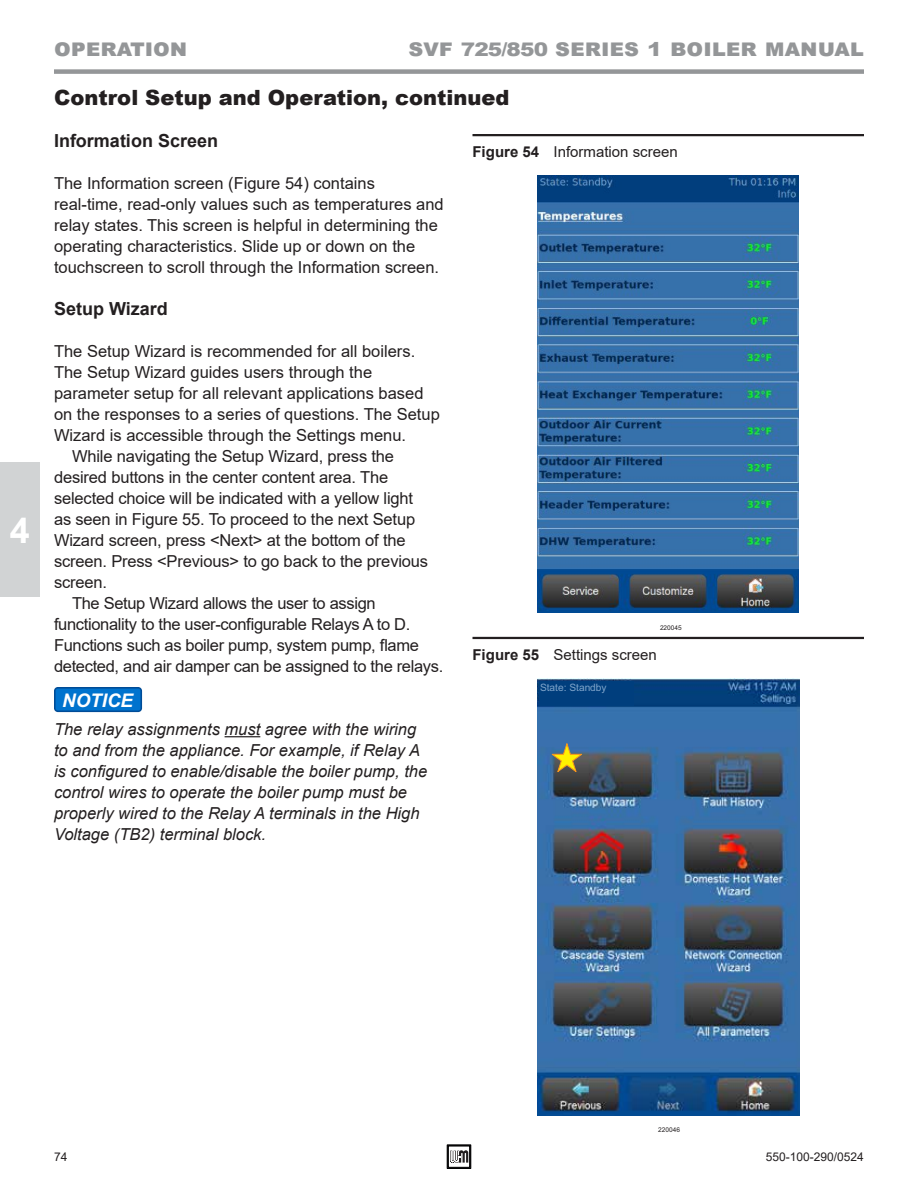
<style>
.page{position:relative;width:918px;height:1188px;background:#fff}
.page>*{position:absolute;margin:0;border:0;box-sizing:border-box;transform-origin:0 0}
.t1{font:700 36px "Arial";color:#fff}
.t2{font:900 24px "Arial";letter-spacing:.09em;color:#949698}
.t3{font:900 21px "Arial";color:#231f20}
.t4{font:italic 700 18.75px "Arial";color:#fff}
.t5{font:700 18px "Arial";color:#231f20}
.t6{font:16.5px/21px "Arial";color:#231f20}
.t7{font:italic 16.5px/21px "Arial";color:#231f20}
.t8{font:16.5px "Arial";letter-spacing:-.02em;color:#231f20}
.t9{font:15px "Arial";color:#231f20}
.t10{font:12px "Arial";color:#231f20}
.t11{font:10.2px "Arial";color:#7fa4ca}
.t12{font:6.6px "Arial";color:#231f20}
.t13{font:6.45px "Arial";color:#231f20}
.s1{font-size:18.75px}
.s2{font-size:19.2px}
.s3{font-weight:700}
</style>
<div class="page">
<svg style="left:447px;top:1145px;width:24px;height:23px"></svg>
<div style="left:54px;top:69px;width:810px;height:5px;background:#949698"></div>
<div style="left:0;top:463px;width:39px;height:134px;background:#d1d3d4"></div>
<hr style="left:225px;top:736px;width:35px;height:1px;background:#231f20">
<div style="left:55px;top:688px;width:86px;height:23px;background:#0073ce;border-radius:3px"></div>
<div style="left:54px;top:687px;width:88px;height:25px;border:2px solid #004c97;border-radius:3px"></div>
<hr style="left:472px;top:134px;width:392px;height:2px;background:#231f20">
<hr style="left:472px;top:637px;width:392px;height:2px;background:#231f20">
<img style="left:537px;top:679px;width:263px;height:436px">
<div style="left:539px;top:681px;width:95px;height:24px;background:#003e7d"></div>
<img style="left:538px;top:176px;width:261px;height:436px">
<svg style="left:551px;top:743px;width:32px;height:29px"></svg>
<h1 class="t1" style="left:10px;top:505px;width:22px">4</h1>
<h2 class="t2" style="left:54px;top:30px;width:135px">Operation</h2>
<h2 class="t2" style="left:409px;top:30px;width:457px">svf <span class="s1">725/850</span> series <span class="s2">1</span> boiler manual</h2>
<p class="t3" style="left:54px;top:82px;width:457px">Control Setup and Operation, continued</p>
<p class="t9" style="left:472px;top:142px;width:207px"><span class="s3">Figure 54</span> Information screen</p>
<p class="t5" style="left:54px;top:128px;width:166px">Information Screen</p>
<p class="t6" style="left:54px;top:173px;width:391px">The Information screen (Figure 54) contains real‑time, read-only values such as temperatures and relay states. This screen is helpful in determining the operating characteristics. Slide up or down on the touchscreen to scroll through the Information screen.</p>
<p class="t5" style="left:54px;top:296px;width:115px">Setup Wizard</p>
<p class="t6" style="left:54px;top:341px;width:360px">The Setup Wizard is recommended for all boilers.</p>
<p class="t6" style="left:54px;top:362px;width:320px">The Setup Wizard guides users through the</p>
<p class="t6" style="left:54px;top:383px;width:371px">parameter setup for all relevant applications based</p>
<p class="t6" style="left:54px;top:404px;width:387px">on the responses to a series of questions. The Setup</p>
<p class="t6" style="left:54px;top:425px;width:351px">Wizard is accessible through the Settings menu.</p>
<p class="t6" style="left:72px;top:446px;width:324px">While navigating the Setup Wizard, press the</p>
<p class="t6" style="left:54px;top:467px;width:336px">desired buttons in the center content area. The</p>
<p class="t6" style="left:54px;top:488px;width:361px">selected choice will be indicated with a yellow light</p>
<p class="t6" style="left:54px;top:509px;width:363px">as seen in Figure 55. To proceed to the next Setup</p>
<p class="t6" style="left:54px;top:530px;width:353px">Wizard screen, press &lt;Next&gt; at the bottom of the</p>
<p class="t6" style="left:54px;top:551px;width:376px">screen. Press &lt;Previous&gt; to go back to the previous</p>
<p class="t6" style="left:54px;top:572px;width:52px">screen.</p>
<p class="t8" style="left:72px;top:592px;width:305px">The Setup Wizard allows the user to assign</p>
<p class="t8" style="left:54px;top:613px;width:358px">functionality to the user-configurable Relays A to D.</p>
<p class="t8" style="left:54px;top:634px;width:367px">Functions such as boiler pump, system pump, flame</p>
<p class="t8" style="left:54px;top:655px;width:388px">detected, and air damper can be assigned to the relays.</p>
<p class="t4" style="left:62px;top:688px;width:73px">NOTICE</p>
<p class="t7" style="left:54px;top:719px;width:375px">The relay assignments must agree with the wiring to and from the appliance. For example, if Relay A is configured to enable/disable the boiler pump, the control wires to operate the boiler pump must be properly wired to the Relay A terminals in the High Voltage (TB2) terminal block.</p>
<p class="t13" style="left:660px;top:623px;width:23px">220045</p>
<p class="t9" style="left:472px;top:644px;width:186px"><span class="s3">Figure 55</span> Settings screen</p>
<p class="t11" style="left:540px;top:680px;width:68px">State: Standby</p>
<p class="t12" style="left:658px;top:1125px;width:23px">220046</p>
<p class="t10" style="left:54px;top:1148px;width:15px">74</p>
<p class="t10" style="left:766px;top:1148px;width:100px">550-100-290/0524</p>
</div>
